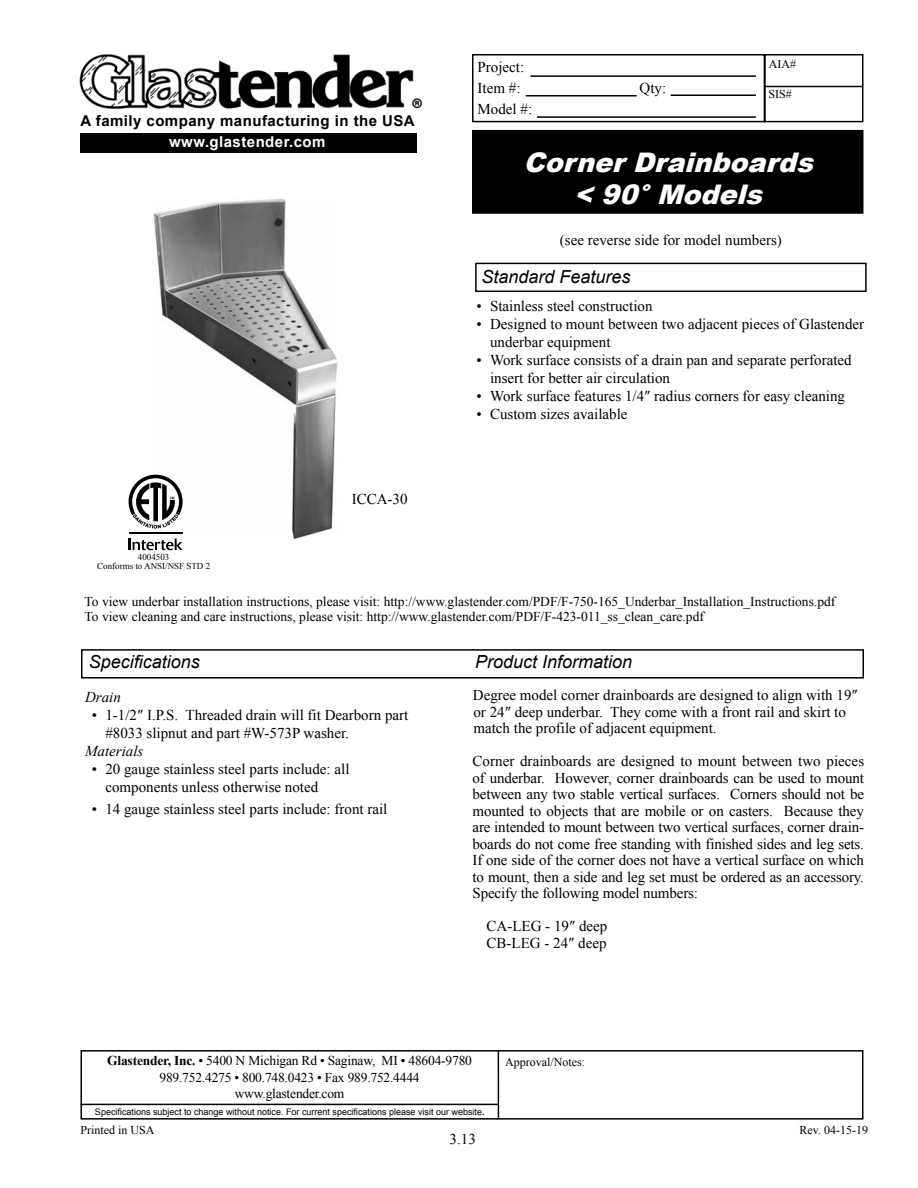
<style>
.page{position:relative;width:918px;height:1188px;background:#fff}
.page>*{position:absolute;margin:0;border:0;box-sizing:border-box;transform-origin:0 0}
.t1{font:italic 900 27px/32.4px "Arial";color:#fff;text-align:center}
.t2{font:italic 18px "Arial";color:#000}
.t3{font:15px/16.5px "Times New Roman";color:#000}
.t4{font:700 15px "Arial";letter-spacing:.03em;color:#000}
.t5{font:700 15px "Arial";letter-spacing:.03em;color:#fff}
.t6{font:italic 15px "Times New Roman";color:#000}
.t7{font:13.5px/16.2px "Times New Roman";color:#000;text-align:center}
.t8{font:12px "Times New Roman";color:#000}
.t9{font:9px "Arial";color:#000}
.t10{font:9px/9px "Times New Roman";color:#000;text-align:center}
.s1{font-weight:700}
</style>
<div class="page">
<div style="left:473px;top:131px;width:390px;height:82px;background:#000"></div>
<div style="left:472px;top:130px;width:391px;height:84px;border:2px solid #000"></div>
<div style="left:80px;top:1050px;width:783px;height:70px;border:2px solid #000"></div>
<hr style="left:498px;top:1051px;width:1px;height:68px;background:#000">
<hr style="left:80px;top:1104px;width:418px;height:1px;background:#000">
<div style="left:472px;top:54px;width:293px;height:68px;border:2px solid #000"></div>
<hr style="left:531px;top:75px;width:225px;height:2px;background:#000">
<hr style="left:526px;top:95px;width:111px;height:1px;background:#000">
<hr style="left:671px;top:94px;width:85px;height:2px;background:#000">
<hr style="left:537px;top:116px;width:219px;height:2px;background:#000">
<div style="left:764px;top:54px;width:99px;height:68px;border:2px solid #000"></div>
<hr style="left:765px;top:86px;width:97px;height:1px;background:#000">
<img style="left:79px;top:54px;width:343px;height:55px">
<div style="left:80px;top:133px;width:337px;height:20px;background:#000"></div>
<div style="left:475px;top:263px;width:392px;height:29px;border:2px solid #000"></div>
<img style="left:151px;top:198px;width:187px;height:342px">
<svg style="left:129px;top:539px;width:54px;height:11px"></svg>
<hr style="left:129px;top:533px;width:54px;height:1px;background:#000">
<svg style="left:129px;top:475px;width:54px;height:54px"></svg>
<div style="left:81px;top:649px;width:783px;height:30px;border:2px solid #000"></div>
<p class="t4" style="left:81px;top:110px;width:336px">A family company manufacturing in the USA</p>
<p class="t5" style="left:169px;top:131px;width:158px">www.glastender.com</p>
<p class="t10" style="left:97px;top:552px;width:115px">4004503<br>Conforms to ANSI/NSF STD 2</p>
<p class="t3" style="left:352px;top:491px;width:57px">ICCA-30</p>
<p class="t3" style="left:478px;top:56px;width:48px;line-height:21px">Project:<br>Item #:</p>
<p class="t3" style="left:478px;top:101px;width:56px">Model #:</p>
<p class="t3" style="left:640px;top:80px;width:28px">Qty:</p>
<p class="t8" style="left:769px;top:56px;width:29px">AIA#</p>
<p class="t8" style="left:768px;top:86px;width:25px">SIS#</p>
<h1 class="t1" style="left:524px;top:145px;width:301px">CornerDrainboards &lt;90°Models</h1>
<p class="t3" style="left:560px;top:231px;width:224px">(see reverse side for model numbers)</p>
<p class="t2" style="left:481px;top:265px;width:151px">Standard Features</p>
<p class="t3" style="left:477px;top:297px;width:177px">• Stainless steel construction</p>
<p class="t3" style="left:490px;top:314px;width:376px;line-height:18px;text-indent:-14px">• Designed to mount between two adjacent pieces of Glastender underbar equipment</p>
<p class="t3" style="left:490px;top:350px;width:363px;line-height:18px;text-indent:-14px">• Work surface consists of a drain pan and separate perforated insert for better air circulation</p>
<p class="t3" style="left:477px;top:387px;width:370px">• Work surface features 1/4″ radius corners for easy cleaning</p>
<p class="t3" style="left:477px;top:405px;width:152px">• Custom sizes available</p>
<p class="t7" style="left:85px;top:593px;width:752px;line-height:15px;text-align:left">To view underbar installation instructions, please visit: http://www.glastender.com/PDF/F-750-165_Underbar_Installation_Instructions.pdf<br>To view cleaning and care instructions, please visit: http://www.glastender.com/PDF/F-423-011_ss_clean_care.pdf</p>
<p class="t2" style="left:89px;top:650px;width:113px">Specifications</p>
<p class="t6" style="left:85px;top:687px;width:37px">Drain</p>
<p class="t3" style="left:105px;top:706px;width:305px;line-height:18.1px;text-indent:-13px">• 1-1/2″ I.P.S. Threaded drain will fit Dearborn part #8033 slipnut and part #W-573P washer.</p>
<p class="t6" style="left:85px;top:741px;width:60px">Materials</p>
<p class="t3" style="left:105px;top:760px;width:246px;line-height:18px;text-indent:-13px">• 20 gauge stainless steel parts include: all components unless otherwise noted</p>
<p class="t3" style="left:92px;top:800px;width:297px">• 14 gauge stainless steel parts include: front rail</p>
<p class="t2" style="left:475px;top:650px;width:159px">Product Information</p>
<p class="t3" style="left:473px;top:687px;width:386px">Degree model corner drainboards are designed to align with 19″ or 24″ deep underbar. They come with a front rail and skirt to match the profile of adjacent equipment.</p>
<p class="t3" style="left:472px;top:753px;width:393px;text-align:justify">Corner drainboards are designed to mount between two pieces of underbar. However, corner drainboards can be used to mount between any two stable vertical surfaces. Corners should not be mounted to objects that are mobile or on casters. Because they are intended to mount between two vertical surfaces, corner drain&shy;boards do not come free standing with finished sides and leg sets.<br>If one side of the corner does not have a vertical surface on which to mount, then a side and leg set must be ordered as an accessory.<br>Specify the following model numbers:</p>
<p class="t3" style="left:487px;top:918px;width:122px">CA-LEG - 19″ deep<br>CB-LEG - 24″ deep</p>
<p class="t7" style="left:107px;top:1053px;width:366px"><span class="s1">Glastender, Inc.</span> • 5400 N Michigan Rd • Saginaw, MI • 48604-9780<br>989.752.4275 • 800.748.0423 • Fax 989.752.4444 www.glastender.com</p>
<p class="t8" style="left:505px;top:1054px;width:81px">Approval/Notes:</p>
<p class="t9" style="left:95px;top:1106px;width:391px">Specifications subject to change without notice. For current specifications please visit our website<span class="s1">.</span></p>
<p class="t8" style="left:80px;top:1122px;width:76px">Printed in USA</p>
<p class="t3" style="left:450px;top:1131px;width:28px">3.13</p>
<p class="t8" style="left:800px;top:1122px;width:70px">Rev. 04-15-19</p>
</div>
